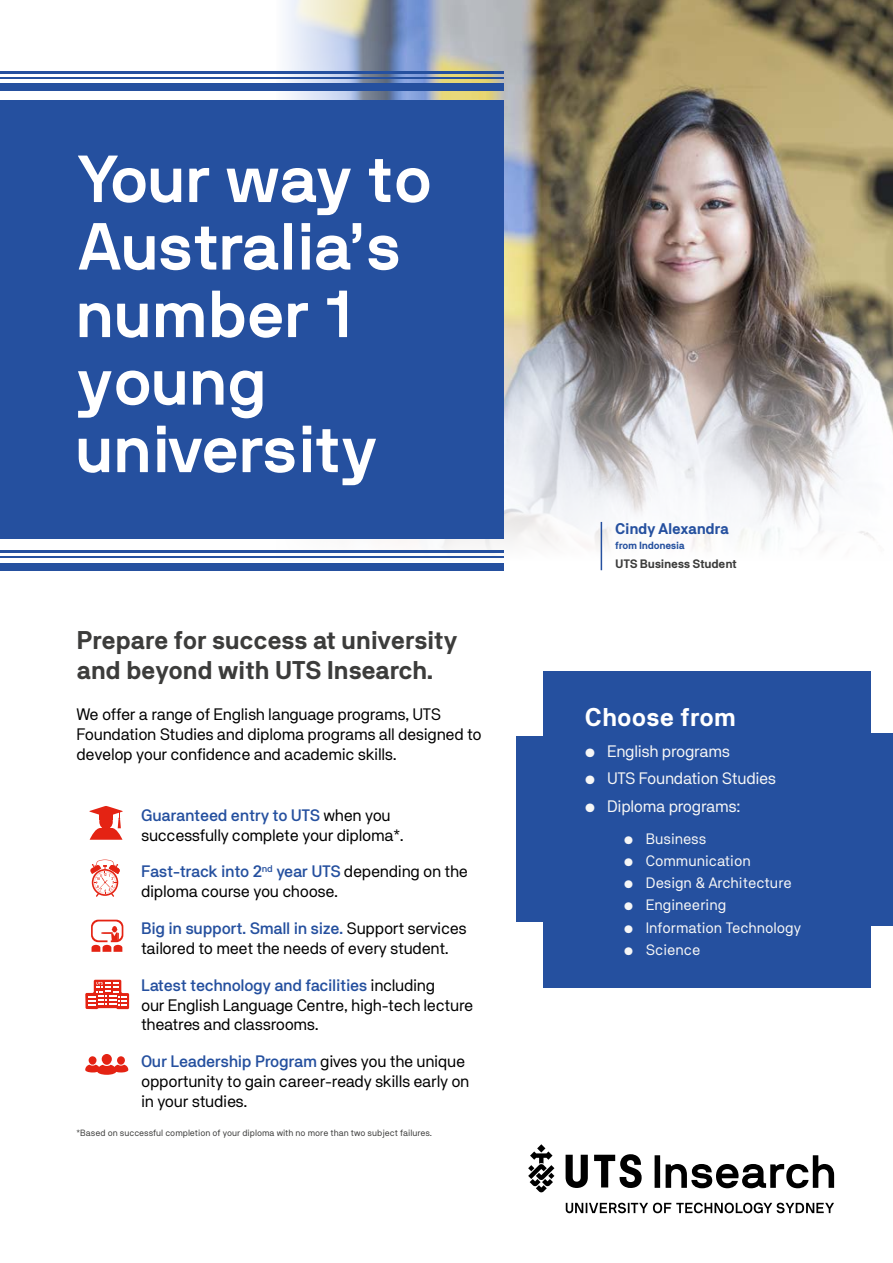
<style>
.page{position:relative;width:893px;height:1263px;background:#fff}
.page>*{position:absolute;margin:0;border:0;box-sizing:border-box;transform-origin:0 0}
.t1{font:700 66px/67.5px "NB International Pro";color:#fff}
.t2{font:700 25.5px/30.6px "NB Akademie Std";letter-spacing:-.02em;color:#3c3c3b}
.t3{font:700 25.5px "NB Akademie Std";color:#fff}
.t4{font:16.5px/19.8px "NB Akademie Std";letter-spacing:-.02em;color:#000}
.t5{font:16.5px "NB Akademie Std";letter-spacing:-.02em;color:#f6f6f6}
.t6{font:700 15.45px "NB Akademie Std";letter-spacing:-.025em;color:#25509f}
.t7{font:15px "NB Akademie Std";color:#f6f6f6}
.t8{font:700 12.15px "NB Akademie Std";letter-spacing:-.025em;color:#3c3c3b}
.t9{font:700 10.35px "NB Akademie Std";letter-spacing:-.025em;color:#25509f}
.t10{font:9px "NB Akademie Std";color:#3c3c3b}
.s1{font-weight:500;color:#25509f}
</style>
<div class="page">
<img style="left:452px;top:0;width:441px;height:272px">
<svg style="left:0;top:272px;width:893px;height:450px"></svg>
<svg style="left:176px;top:0;width:276px;height:722px"></svg>
<hr style="left:601px;top:522px;width:1px;height:48px;background:#25509f">
<div style="left:0;top:83px;width:504px;height:8px;background:#25509f"></div>
<hr style="left:0;top:71px;width:504px;height:3px;background:#25509f">
<hr style="left:0;top:77px;width:504px;height:1px;background:#25509f">
<div style="left:0;top:100px;width:504px;height:439px;background:#25509f"></div>
<div style="left:0;top:563px;width:504px;height:7px;background:#25509f"></div>
<hr style="left:0;top:550px;width:504px;height:3px;background:#25509f">
<hr style="left:0;top:557px;width:504px;height:1px;background:#25509f">
<svg style="left:566px;top:1203px;width:268px;height:10px"></svg>
<div style="left:655px;top:1155px;width:5px;height:33px;background:#000"></div>
<svg style="left:666px;top:1155px;width:168px;height:33px"></svg>
<svg style="left:566px;top:1155px;width:22px;height:33px"></svg>
<svg style="left:594px;top:1154px;width:48px;height:34px"></svg>
<svg style="left:528px;top:1144px;width:26px;height:49px"></svg>
<div style="left:762px;top:733px;width:131px;height:193px;background:#25509f"></div>
<div style="left:517px;top:736px;width:96px;height:186px;background:#25509f"></div>
<div style="left:544px;top:671px;width:327px;height:317px;background:#25509f"></div>
<svg style="left:90px;top:859px;width:30px;height:38px"></svg>
<svg style="left:85px;top:980px;width:44px;height:29px"></svg>
<svg style="left:91px;top:920px;width:32px;height:32px"></svg>
<svg style="left:89px;top:806px;width:34px;height:34px"></svg>
<svg style="left:85px;top:1054px;width:43px;height:21px"></svg>
<h1 class="t1" style="left:77px;top:144px;width:357px">Your way to<br>Australia’s number 1 young university</h1>
<h2 class="t2" style="left:77px;top:624px;width:383px">Prepare for success at university and beyond with UTS Insearch.</h2>
<p class="t4" style="left:77px;top:704px;width:407px">We offer a range of English language programs, UTS<br>Foundation Studies and diploma programs all designed to develop your confidence and academic skills.</p>
<p class="t4" style="left:141px;top:805px;width:264px"><span class="s1">Guaranteed entry to UTS</span> when you successfully complete your diploma*.</p>
<p class="t4" style="left:141px;top:862px;width:328px"><span class="s1">Fast-track into 2</span><sup>nd</sup> <span class="s1">year UTS</span> depending on the diploma course you choose.</p>
<p class="t4" style="left:141px;top:918px;width:327px"><span class="s1">Big in support. Small in size.</span> Support services tailored to meet the needs of every student.</p>
<p class="t4" style="left:141px;top:975px;width:334px"><span class="s1">Latest technology and facilities</span> including<br>our English Language Centre, high-tech lecture theatres and classrooms.</p>
<p class="t4" style="left:141px;top:1051px;width:330px"><span class="s1">Our Leadership Program</span> gives you the unique opportunity to gain career-ready skills early on in your studies.</p>
<p class="t10" style="left:77px;top:1128px;width:357px">*Based on successful completion of your diploma with no more than two subject failures.</p>
<p class="t6" style="left:615px;top:520px;width:115px">Cindy Alexandra</p>
<p class="t9" style="left:615px;top:540px;width:71px">from Indonesia</p>
<p class="t8" style="left:615px;top:557px;width:123px">UTS Business Student</p>
<h2 class="t3" style="left:585px;top:703px;width:153px">Choose from</h2>
<p class="t5" style="left:585px;top:741px;width:147px">• English programs</p>
<p class="t5" style="left:585px;top:769px;width:193px">• UTS Foundation Studies</p>
<p class="t5" style="left:585px;top:796px;width:157px">• Diploma programs:</p>
<p class="t7" style="left:624px;top:830px;width:84px">• Business</p>
<p class="t7" style="left:624px;top:852px;width:128px">• Communication</p>
<p class="t7" style="left:624px;top:874px;width:169px">• Design &amp; Architecture</p>
<p class="t7" style="left:624px;top:896px;width:104px">• Engineering</p>
<p class="t7" style="left:624px;top:919px;width:179px">• Information Technology</p>
<p class="t7" style="left:624px;top:941px;width:78px">• Science</p>
</div>
